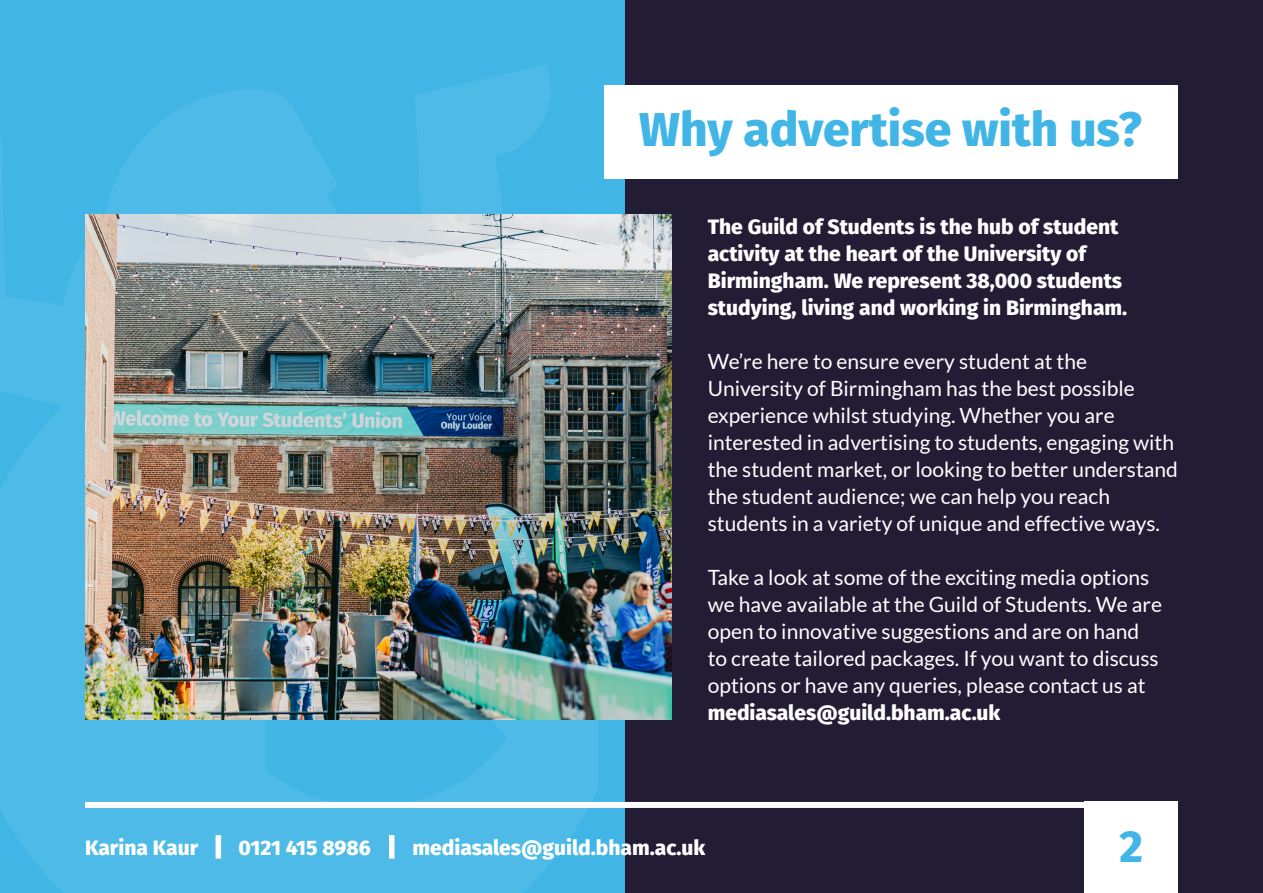
<style>
.page{position:relative;width:1263px;height:893px;background:#fff}
.page>*{position:absolute;margin:0;border:0;box-sizing:border-box;transform-origin:0 0}
.t1{font:800 47.85px "Fira Sans";color:#41b6e6}
.t2{font:800 45px "Fira Sans";color:#41b6e6}
.t3{font:21px/27px "Lato";color:#fff}
.t4{font:800 21px/27px "Fira Sans";color:#fff}
.s1{font-size:24px}
</style>
<div class="page">
<div style="left:0;top:0;width:625px;height:893px;background:#41b6e6"></div>
<svg style="left:0;top:65px;width:598px;height:828px;fill:#4dbae7"></svg>
<div style="left:625px;top:0;width:638px;height:893px;background:#221c35"></div>
<div style="left:85px;top:802px;width:1008px;height:6px;background:#fff"></div>
<div style="left:1084px;top:802px;width:94px;height:91px;background:#fff"></div>
<div style="left:604px;top:85px;width:574px;height:93px;background:#fff"></div>
<img style="left:85px;top:214px;width:586px;height:506px">
<h1 class="t1" style="left:639px;top:88px;width:504px">Why advertise with us?</h1>
<p class="t4" style="left:708px;top:211px;width:421px">The Guild of Students is the hub of student activity at the heart of the University of Birmingham. We represent 38,000 students studying, living and working in Birmingham.</p>
<p class="t3" style="left:708px;top:347px;width:472px">We’re here to ensure every student at the University of Birmingham has the best possible experience whilst studying. Whether you are interested in advertising to students, engaging with the student market, or looking to better understand the student audience; we can help you reach students in a variety of unique and effective ways.</p>
<p class="t3" style="left:708px;top:563px;width:456px">Take a look at some of the exciting media options we have available at the Guild of Students. We are open to innovative suggestions and are on hand to create tailored packages. If you want to discuss options or have any queries, please contact us at</p>
<p class="t4" style="left:708px;top:697px;width:294px">mediasales@guild.bham.ac.uk</p>
<p class="t4" style="left:85px;top:833px;width:622px">Karina Kaur <span class="s1">|</span> 0121 415 8986 <span class="s1">|</span> mediasales@guild.bham.ac.uk</p>
<h2 class="t2" style="left:1119px;top:807px;width:25px">2</h2>
</div>
